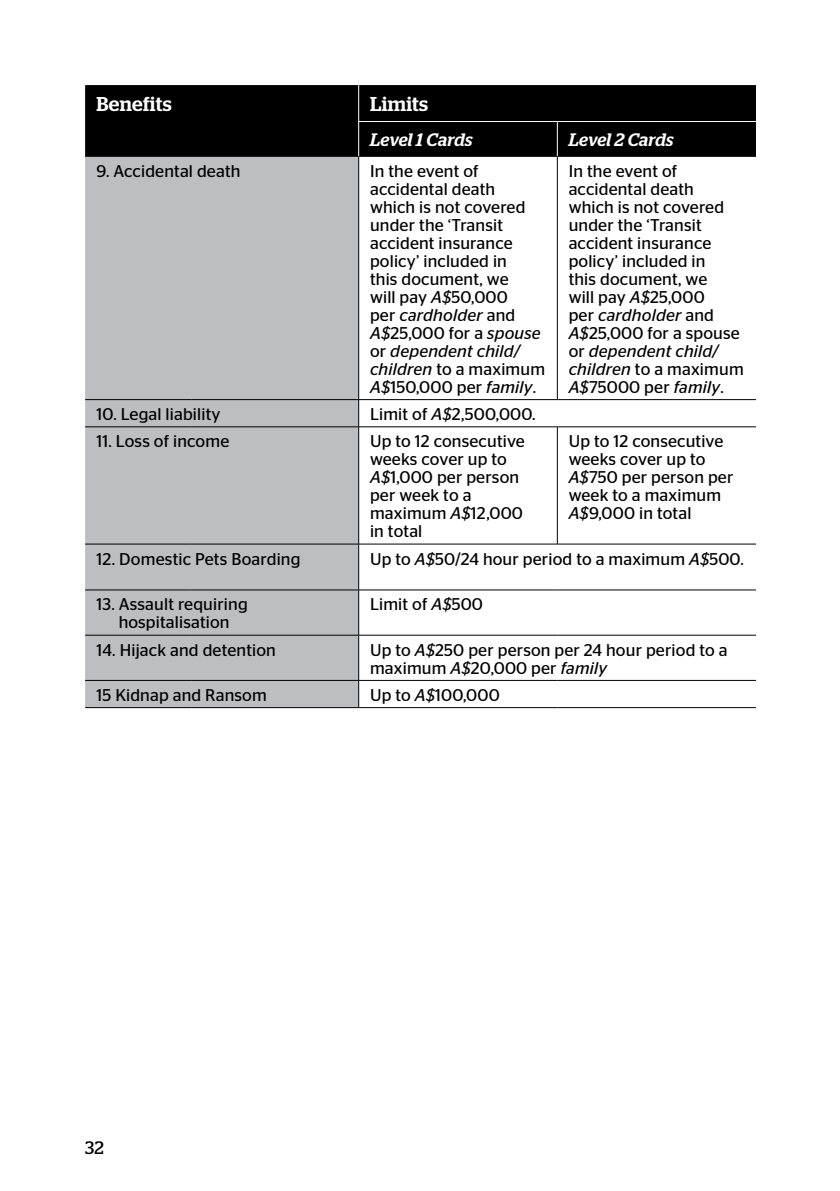
<style>
.page{position:relative;width:840px;height:1191px;background:#fff}
.page>*{position:absolute;margin:0;border:0;box-sizing:border-box;transform-origin:0 0}
.t1{font:500 20px "Stag";letter-spacing:.015em;color:#fff}
.t2{font:italic 500 18px "Stag";letter-spacing:.005em;color:#fff}
.t3{font:18px "Stag";color:#000}
.t4{font:17px/18px "Stag Sans";letter-spacing:.01em;color:#000}
.s1{font-style:italic}
</style>
<div class="page">
<div style="left:85px;top:85px;width:670px;height:71px;background:#000"></div>
<div style="left:85px;top:157px;width:273px;height:550px;background:#bcbec0"></div>
<hr style="left:85px;top:156px;width:107px;height:1px;background:#000">
<hr style="left:192px;top:156px;width:166px;height:1px;background:#000">
<hr style="left:358px;top:156px;width:199px;height:1px;background:#000">
<hr style="left:358px;top:157px;width:1px;height:242px;background:#000">
<hr style="left:557px;top:156px;width:198px;height:1px;background:#000">
<hr style="left:556px;top:157px;width:1px;height:242px;background:#000">
<hr style="left:85px;top:399px;width:107px;height:1px;background:#000">
<hr style="left:192px;top:399px;width:166px;height:1px;background:#000">
<hr style="left:358px;top:399px;width:199px;height:1px;background:#000">
<svg style="left:358px;top:400px;width:1px;height:26px"></svg>
<hr style="left:557px;top:399px;width:198px;height:1px;background:#000">
<hr style="left:85px;top:426px;width:107px;height:1px;background:#000">
<hr style="left:192px;top:426px;width:166px;height:1px;background:#000">
<hr style="left:358px;top:426px;width:199px;height:1px;background:#000">
<hr style="left:358px;top:427px;width:1px;height:117px;background:#000">
<hr style="left:557px;top:426px;width:198px;height:1px;background:#000">
<hr style="left:556px;top:427px;width:1px;height:117px;background:#000">
<hr style="left:85px;top:544px;width:107px;height:1px;background:#000">
<hr style="left:192px;top:544px;width:166px;height:1px;background:#000">
<hr style="left:358px;top:544px;width:199px;height:1px;background:#000">
<hr style="left:358px;top:544px;width:1px;height:45px;background:#000">
<hr style="left:557px;top:544px;width:198px;height:1px;background:#000">
<hr style="left:85px;top:589px;width:107px;height:1px;background:#000">
<hr style="left:192px;top:589px;width:166px;height:1px;background:#000">
<hr style="left:358px;top:589px;width:199px;height:1px;background:#000">
<hr style="left:358px;top:590px;width:1px;height:45px;background:#000">
<hr style="left:557px;top:589px;width:198px;height:1px;background:#000">
<hr style="left:85px;top:635px;width:107px;height:1px;background:#000">
<hr style="left:192px;top:635px;width:166px;height:1px;background:#000">
<hr style="left:358px;top:635px;width:199px;height:1px;background:#000">
<hr style="left:358px;top:635px;width:1px;height:45px;background:#000">
<hr style="left:557px;top:635px;width:198px;height:1px;background:#000">
<hr style="left:85px;top:680px;width:107px;height:1px;background:#000">
<hr style="left:192px;top:680px;width:166px;height:1px;background:#000">
<hr style="left:358px;top:680px;width:199px;height:1px;background:#000">
<svg style="left:358px;top:680px;width:1px;height:27px"></svg>
<hr style="left:557px;top:680px;width:198px;height:1px;background:#000">
<hr style="left:85px;top:707px;width:107px;height:1px;background:#000">
<hr style="left:192px;top:707px;width:166px;height:1px;background:#000">
<hr style="left:358px;top:707px;width:199px;height:1px;background:#000">
<hr style="left:557px;top:707px;width:198px;height:1px;background:#000">
<hr style="left:358px;top:85px;width:1px;height:36px;background:#fff">
<hr style="left:358px;top:121px;width:199px;height:1px;background:#fff">
<hr style="left:358px;top:122px;width:1px;height:34px;background:#fff">
<hr style="left:557px;top:121px;width:198px;height:1px;background:#fff">
<hr style="left:556px;top:122px;width:1px;height:34px;background:#fff">
<p class="t1" style="left:96px;top:92px;width:76px">Benefits</p>
<p class="t1" style="left:370px;top:92px;width:59px">Limits</p>
<p class="t2" style="left:370px;top:129px;width:104px">Level 1 Cards</p>
<p class="t2" style="left:568px;top:129px;width:106px">Level 2 Cards</p>
<p class="t4" style="left:96px;top:162px;width:145px">9. Accidental death</p>
<p class="t4" style="left:370px;top:162px;width:176px">In the event of accidental death<br>which is not covered under the ‘Transit accident insurance policy’ included in<br>this document, we<br>will pay <span class="s1">A$</span>50,000<br>per <span class="s1">cardholder</span> and<br><span class="s1">A$</span>25,000 for a <span class="s1">spouse </span>or <span class="s1">dependent child/ children</span> to a maximum<br><span class="s1">A$</span>150,000 per <span class="s1">family</span>.</p>
<p class="t4" style="left:568px;top:162px;width:176px">In the event of accidental death<br>which is not covered under the ‘Transit accident insurance policy’ included in<br>this document, we<br>will pay <span class="s1">A$</span>25,000<br>per <span class="s1">cardholder</span> and<br><span class="s1">A$</span>25,000 for a spouse or <span class="s1">dependent child/ children</span> to a maximum<br><span class="s1">A$</span>75000 per <span class="s1">family</span>.</p>
<p class="t4" style="left:96px;top:405px;width:125px">10. Legal liability</p>
<p class="t4" style="left:370px;top:405px;width:167px">Limit of <span class="s1">A$</span>2,500,000.</p>
<p class="t4" style="left:96px;top:432px;width:134px">11. Loss of income</p>
<p class="t4" style="left:370px;top:432px;width:156px">Up to 12 consecutive weeks cover up to<br><span class="s1">A$</span>1,000 per person per week to a maximum <span class="s1">A$</span>12,000 in total</p>
<p class="t4" style="left:568px;top:432px;width:166px">Up to 12 consecutive weeks cover up to<br><span class="s1">A$</span>750 per person per week to a maximum<br><span class="s1">A$</span>9,000 in total</p>
<p class="t4" style="left:96px;top:549px;width:205px">12. Domestic Pets Boarding</p>
<p class="t4" style="left:370px;top:549px;width:375px">Up to <span class="s1">A$</span>50/24 hour period to a maximum <span class="s1">A$</span>500.</p>
<p class="t4" style="left:96px;top:595px;width:153px;text-align:center">13. Assault requiring hospitalisation</p>
<p class="t4" style="left:370px;top:595px;width:114px">Limit of <span class="s1">A$</span>500</p>
<p class="t4" style="left:96px;top:640px;width:181px">14. Hijack and detention</p>
<p class="t4" style="left:370px;top:640px;width:359px">Up to <span class="s1">A$</span>250 per person per 24 hour period to a maximum <span class="s1">A$</span>20,000 per <span class="s1">family</span></p>
<p class="t4" style="left:96px;top:686px;width:172px">15 Kidnap and Ransom</p>
<p class="t4" style="left:370px;top:686px;width:131px">Up to <span class="s1">A$</span>100,000</p>
<p class="t3" style="left:85px;top:1137px;width:20px">32</p>
</div>
